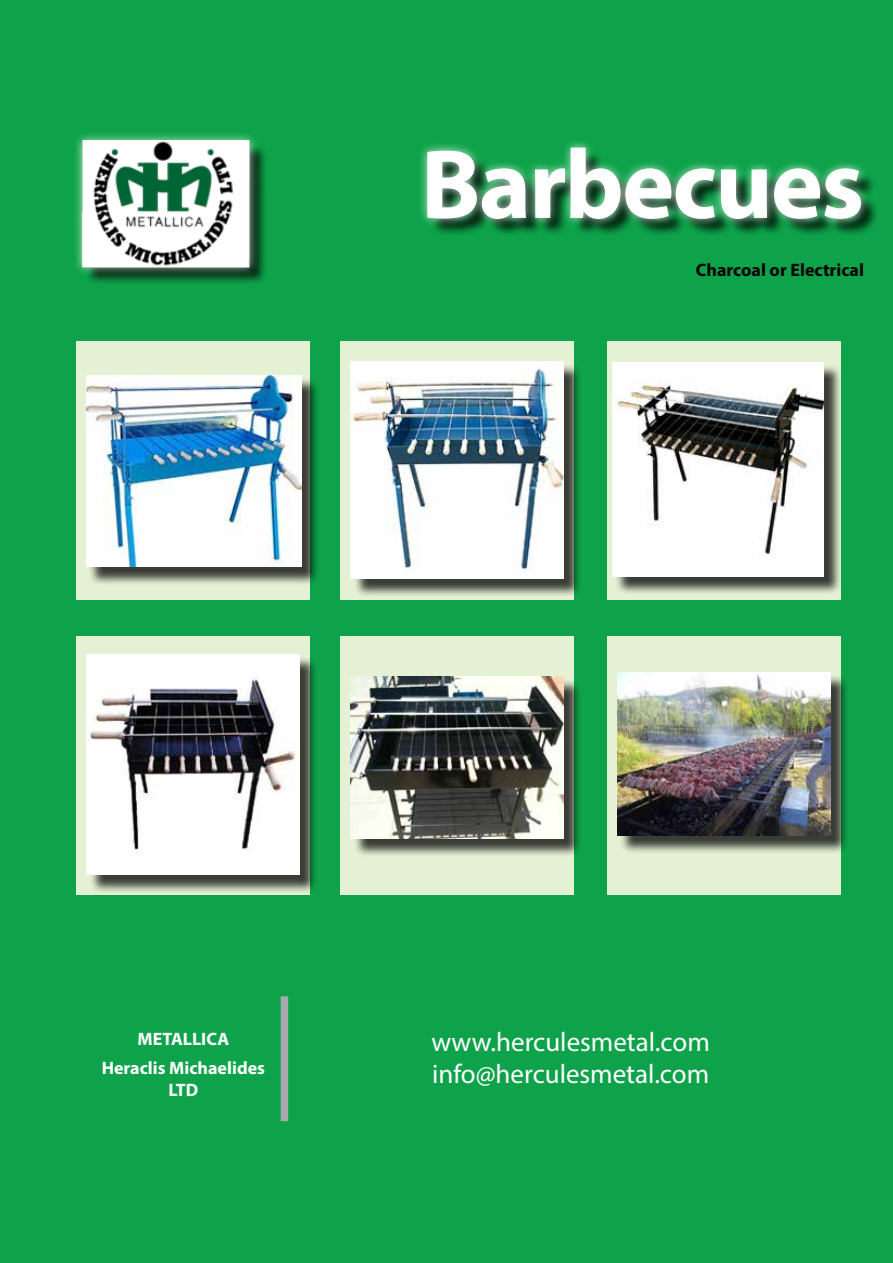
<style>
.page{position:relative;width:893px;height:1263px;background:#0ea34a}
.page>*{position:absolute;margin:0;border:0;box-sizing:border-box;transform-origin:0 0}
.t1{font:700 99px "Myriad Pro";letter-spacing:-.02em;color:#fff}
.t2{font:27px/32.4px "Myriad Pro";color:#fff}
.t3{font:700 18px/29.1px "Myriad Pro";color:#fff;text-align:center}
.t4{font:700 18px "Myriad Pro";color:#000}
</style>
<div class="page">
<div style="left:76px;top:342px;width:234px;height:258px;background:#e5f1d4"></div>
<div style="left:76px;top:636px;width:234px;height:258px;background:#e5f1d4"></div>
<div style="left:341px;top:342px;width:233px;height:258px;background:#e5f1d4"></div>
<div style="left:341px;top:636px;width:233px;height:258px;background:#e5f1d4"></div>
<div style="left:607px;top:342px;width:234px;height:258px;background:#e5f1d4"></div>
<div style="left:607px;top:636px;width:234px;height:258px;background:#e5f1d4"></div>
<div style="left:88px;top:377px;width:232px;height:209px;background:#000;opacity:.75"></div>
<img style="left:86px;top:375px;width:215px;height:192px">
<div style="left:89px;top:657px;width:229px;height:237px;background:#000;opacity:.75"></div>
<img style="left:87px;top:654px;width:213px;height:221px">
<div style="left:353px;top:364px;width:230px;height:233px;background:#000;opacity:.75"></div>
<img style="left:351px;top:362px;width:213px;height:216px">
<div style="left:353px;top:679px;width:230px;height:178px;background:#000;opacity:.75"></div>
<img style="left:351px;top:677px;width:213px;height:162px">
<div style="left:614px;top:364px;width:228px;height:231px;background:#000;opacity:.75"></div>
<img style="left:612px;top:362px;width:212px;height:214px">
<div style="left:620px;top:675px;width:229px;height:179px;background:#000;opacity:.75"></div>
<img style="left:617px;top:672px;width:213px;height:164px">
<div style="left:281px;top:996px;width:7px;height:125px;background:#a7a9ac"></div>
<div style="left:85px;top:143px;width:183px;height:143px;background:#000;opacity:.75"></div>
<div style="left:73px;top:131px;width:187px;height:146px;background:#fff;opacity:.75"></div>
<img style="left:73px;top:141px;width:195px;height:127px">
<div style="left:430px;top:150px;width:450px;height:88px;background:#000;opacity:.75"></div>
<div style="left:417px;top:138px;width:453px;height:91px;background:#fff;opacity:.75"></div>
<h1 class="t1" style="left:421px;top:120px;width:445px">Barbecues</h1>
<p class="t4" style="left:696px;top:258px;width:170px">Charcoal or Electrical</p>
<p class="t3" style="left:102px;top:1024px;width:165px">METALLICA<br>Heraclis Michaelides</p>
<p class="t3" style="left:169px;top:1074px;width:31px">LTD</p>
<p class="t2" style="left:431px;top:1025px;width:280px">www.herculesmetal.com info@herculesmetal.com</p>
</div>
